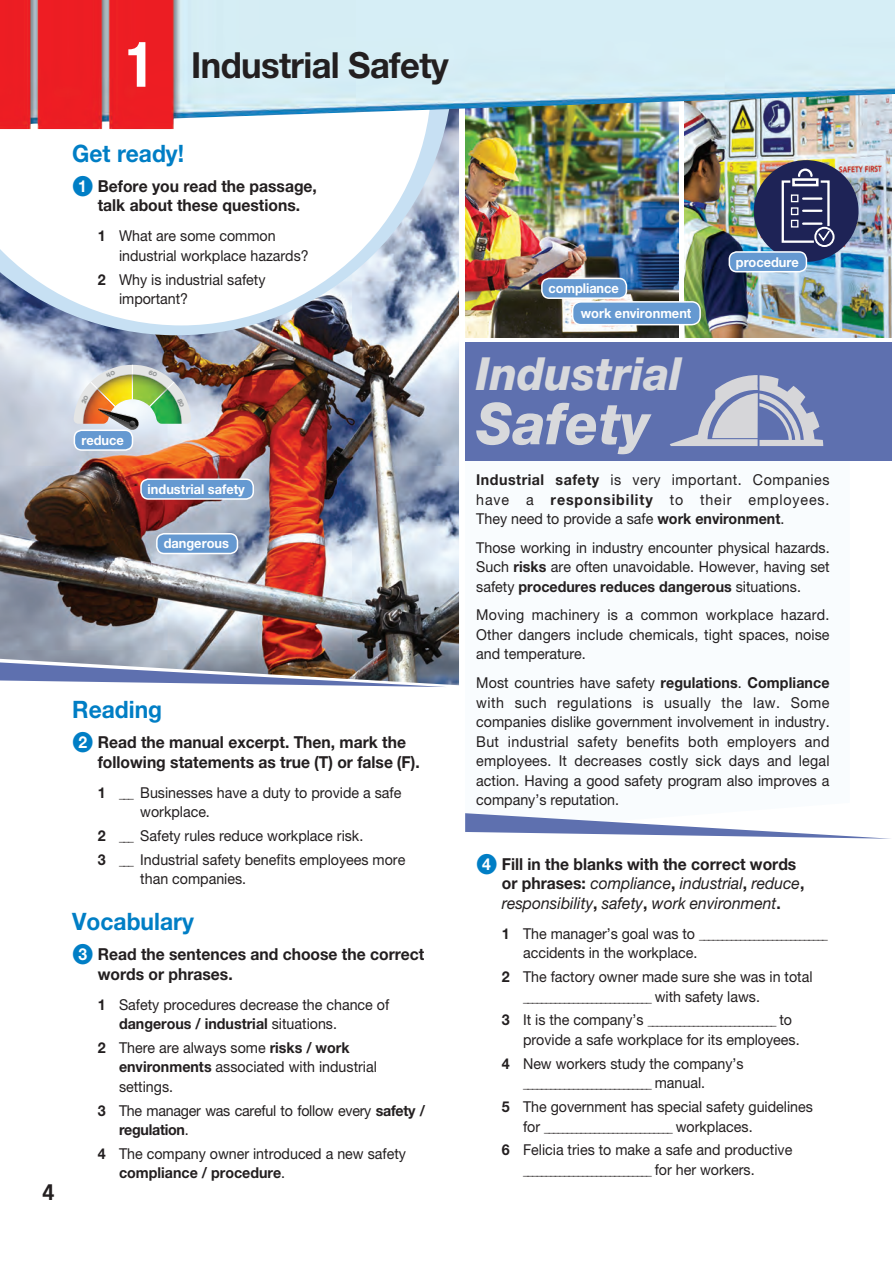
<style>
.page{position:relative;width:895px;height:1261px;background:#fff}
.page>*{position:absolute;margin:0;border:0;box-sizing:border-box;transform-origin:0 0}
.t1{font:700 condensed 63px "Helvetica Neue LT Std";color:#fff;scale:.95 1}
.t2{font:italic 800 57.75px "Helvetica Neue LT Std";color:#d8d9dc;scale:.95 1}
.t3{font:italic 800 45.75px "Helvetica Neue LT Std";color:#d8d9dc;scale:.95 1}
.ESP_unit_title_IndSa{font:700 36px "Helvetica Neue LT Std";letter-spacing:-.02em;color:#231f20;scale:.96 1}
.ESP_exercise_title{font:700 24px "Helvetica Neue LT Std";color:#007ec5;scale:.95 1}
.t4{font:700 22.5px "PF Catalog";color:#231f20;scale:.95 1}
.ESP_ekfonisi{font:700 16.5px/19.5px "Helvetica Neue LT Std";color:#231f20;scale:.95 1}
.ESP_ekfonisi-2{font:italic 16.5px/19.5px "Helvetica Neue LT Std";color:#231f20;scale:.95 1}
.ESP_normal_1_1{font:15px/19.5px "Helvetica Neue LT Std";color:#231f20;scale:.95 1}
.ESP_normal_1_6{font:15px/19.5px "Helvetica Neue LT Std";color:#231f20;scale:.95 1}
.ESP_normal_1_1-2{font:15px/19.5px "Helvetica Neue LT Std";letter-spacing:-.02em;color:#231f20;scale:.95 1}
.ESP_lezanta{font:700 13.5px "Helvetica Neue LT Std";color:#fff;scale:.95 1}
.ESP_normal_1_1-3{font:12px "Helvetica Neue LT Std";color:#231f20;scale:.95 1}
.s1{color:#007ec5}
.s2{color:#fff}
.s3{font-weight:700}
.s4{font-size:12px}
.s5{font-weight:700;font-style:normal;color:#fff}
.s6{font-weight:700;font-style:normal}
.s7{font-weight:700;font-size:15px}
.s8{font-size:15px}
</style>
<div class="page">
<img style="left:0;top:129px;width:459px;height:556px">
<img style="left:465px;top:129px;width:213px;height:208px">
<img style="left:685px;top:129px;width:207px;height:208px">
<img style="left:0;top:129px;width:453px;height:206px">
<svg style="left:0;top:129px;width:431px;height:196px"></svg>
<div style="left:141px;top:479px;width:112px;height:20px;background:#6599d1;border-radius:8px"></div>
<div style="left:140px;top:478px;width:114px;height:22px;border:2px solid #fff;border-radius:8px"></div>
<img style="left:0;top:661px;width:447px;height:26px">
<svg style="left:465px;top:813px;width:413px;height:25px"></svg>
<div style="left:465px;top:342px;width:427px;height:118px;background:#5e70af"></div>
<div style="left:572px;top:302px;width:128px;height:23px;background:#6599d1;border-radius:9px"></div>
<div style="left:572px;top:301px;width:129px;height:24px;border:2px solid #fff;border-radius:9px"></div>
<div style="left:542px;top:278px;width:84px;height:20px;background:#6599d1;border-radius:8px"></div>
<div style="left:541px;top:278px;width:86px;height:21px;border:2px solid #fff;border-radius:8px"></div>
<div style="left:157px;top:534px;width:80px;height:19px;background:#6599d1;border-radius:8px"></div>
<div style="left:156px;top:533px;width:82px;height:21px;border:2px solid #fff;border-radius:8px"></div>
<svg style="left:670px;top:375px;width:153px;height:71px"></svg>
<img style="left:0;top:0;width:895px;height:129px">
<div style="left:74px;top:430px;width:58px;height:20px;background:#6599d1;border-radius:8px"></div>
<div style="left:74px;top:429px;width:59px;height:22px;border:2px solid #fff;border-radius:8px"></div>
<div style="left:754px;top:160px;width:104px;height:102px;background:#1e2356;border-radius:50%"></div>
<div style="left:814px;top:227px;width:20px;height:20px;border:2px solid #fff;border-radius:50%"></div>
<svg style="left:781px;top:168px;width:50px;height:76px"></svg>
<div style="left:729px;top:252px;width:77px;height:20px;background:#6599d1;border-radius:8px"></div>
<div style="left:728px;top:251px;width:79px;height:21px;border:2px solid #fff;border-radius:8px"></div>
<img style="left:74px;top:365px;width:117px;height:66px">
<p class="t1" style="left:126px;top:26px;width:32px">1</p>
<p class="ESP_unit_title_IndSa" style="left:191px;top:43px;width:270px">Industrial Safety</p>
<p class="ESP_exercise_title" style="left:72px;top:138px;width:119px">Get ready!</p>
<p class="ESP_ekfonisi" style="left:72px;top:176px;width:259px;text-align:center"><span class="s1">●</span><span class="s2">1</span> Before you read the passage, talk about these questions.</p>
<p class="ESP_normal_1_1" style="left:119px;top:226px;width:201px;text-indent:-21px"><span class="s3">1</span> What are some common industrial workplace hazards?</p>
<p class="ESP_normal_1_1" style="left:119px;top:269px;width:156px;text-indent:-21px"><span class="s3">2</span> Why is industrial safety important?</p>
<p class="ESP_lezanta" style="left:81px;top:432px;width:46px">reduce</p>
<p class="ESP_lezanta" style="left:148px;top:481px;width:104px">industrial safety</p>
<p class="ESP_lezanta" style="left:164px;top:535px;width:70px">dangerous</p>
<p class="t4" style="left:42px;top:1178px;width:14px">4</p>
<p class="ESP_exercise_title" style="left:72px;top:694px;width:96px">Reading</p>
<p class="ESP_ekfonisi" style="left:98px;top:732px;width:341px;text-indent:-26px"><span class="s1">●</span><span class="s2">2</span> Read the manual excerpt. Then, mark the following statements as true (T) or false (F).</p>
<p class="ESP_normal_1_6" style="left:140px;top:782px;width:276px;text-indent:-43px"><span class="s3">1</span> <span class="s4">___</span> Businesses have a duty to provide a safe workplace.</p>
<p class="ESP_normal_1_6" style="left:98px;top:825px;width:281px"><span class="s3">2</span> <span class="s4">___</span> Safety rules reduce workplace risk.</p>
<p class="ESP_normal_1_6" style="left:140px;top:849px;width:280px;text-indent:-43px"><span class="s3">3</span> <span class="s4">___</span> Industrial safety benefits employees more than companies.</p>
<p class="ESP_exercise_title" style="left:72px;top:906px;width:129px">Vocabulary</p>
<p class="ESP_ekfonisi" style="left:98px;top:944px;width:345px;text-indent:-26px"><span class="s1">●</span><span class="s2">3</span> Read the sentences and choose the correct words or phrases.</p>
<p class="ESP_normal_1_1" style="left:119px;top:994px;width:286px;text-indent:-21px"><span class="s3">1</span> Safety procedures decrease the chance of <span class="s3">dangerous / industrial</span> situations.</p>
<p class="ESP_normal_1_1" style="left:119px;top:1037px;width:273px;text-indent:-21px"><span class="s3">2</span> There are always some <span class="s3">risks / work environments</span> associated with industrial settings.</p>
<p class="ESP_normal_1_1-2" style="left:119px;top:1100px;width:324px;text-indent:-21px"><span class="s3">3</span> The manager was careful to follow every <span class="s3">safety / regulation</span>.</p>
<p class="ESP_normal_1_1" style="left:119px;top:1143px;width:303px;text-indent:-21px"><span class="s3">4</span> The company owner introduced a new safety <span class="s3">compliance / procedure</span>.</p>
<p class="ESP_lezanta" style="left:548px;top:280px;width:76px">compliance</p>
<p class="ESP_lezanta" style="left:581px;top:305px;width:118px">work environment</p>
<p class="t3" style="left:476px;top:347px;width:218px">Industrial</p>
<p class="t2" style="left:476px;top:389px;width:184px">Safety</p>
<p class="ESP_lezanta" style="left:736px;top:253px;width:68px">procedure</p>
<p class="ESP_normal_1_1" style="left:476px;top:470px;width:373px;text-align:justify"><span class="s3">Industrial safety</span> is very important. Companies have a <span class="s3">responsibility</span> to their employees.<br>They need to provide a safe <span class="s3">work environment</span>.</p>
<p class="ESP_normal_1_1" style="left:476px;top:537px;width:373px;text-align:justify">Those working in industry encounter physical hazards.<br>Such <span class="s3">risks</span> are often unavoidable. However, having set safety <span class="s3">procedures reduces dangerous</span> situations.</p>
<p class="ESP_normal_1_1" style="left:476px;top:605px;width:373px;text-align:justify">Moving machinery is a common workplace hazard.<br>Other dangers include chemicals, tight spaces, noise and temperature.</p>
<p class="ESP_normal_1_1" style="left:476px;top:672px;width:373px;text-align:justify">Most countries have safety <span class="s3">regulations</span>. <span class="s3">Compliance </span>with such regulations is usually the law. Some companies dislike government involvement in industry.<br>But industrial safety benefits both employers and employees. It decreases costly sick days and legal action. Having a good safety program also improves a company’s reputation.</p>
<p class="ESP_ekfonisi-2" style="left:502px;top:854px;width:320px;text-indent:-26px"><span class="s1">●</span><span class="s5">4</span> <span class="s6">Fill in the blanks with the correct words or phrases:</span> compliance<span class="s6">,</span> industrial<span class="s6">,</span> reduce<span class="s6">, </span>responsibility<span class="s6">,</span> safety<span class="s6">,</span> work environment<span class="s6">.</span></p>
<p class="ESP_normal_1_1-3" style="left:502px;top:927px;width:345px"><span class="s7">1</span> <span class="s8">The manager’s goal was to</span> ____________________________</p>
<p class="ESP_normal_1_1" style="left:523px;top:943px;width:185px">accidents in the workplace.</p>
<p class="ESP_normal_1_1" style="left:502px;top:967px;width:329px"><span class="s3">2</span> The factory owner made sure she was in total</p>
<p class="ESP_normal_1_1-3" style="left:523px;top:990px;width:251px">____________________________ <span class="s8">with safety laws.</span></p>
<p class="ESP_normal_1_1-3" style="left:502px;top:1014px;width:307px"><span class="s7">3</span> <span class="s8">It is the company’s</span> ____________________________ <span class="s8">to</span></p>
<p class="ESP_normal_1_1" style="left:523px;top:1029px;width:293px">provide a safe workplace for its employees.</p>
<p class="ESP_normal_1_1" style="left:502px;top:1053px;width:256px"><span class="s3">4</span> New workers study the company’s</p>
<p class="ESP_normal_1_1-3" style="left:523px;top:1076px;width:193px">____________________________ <span class="s8">manual.</span></p>
<p class="ESP_normal_1_1" style="left:502px;top:1096px;width:329px"><span class="s3">5</span> The government has special safety guidelines</p>
<p class="ESP_normal_1_1-3" style="left:523px;top:1120px;width:243px"><span class="s8">for</span> ____________________________ <span class="s8">workplaces.</span></p>
<p class="ESP_normal_1_1" style="left:502px;top:1140px;width:307px"><span class="s3">6</span> Felicia tries to make a safe and productive</p>
<p class="ESP_normal_1_1-3" style="left:523px;top:1163px;width:245px">____________________________ <span class="s8">for her workers.</span></p>
</div>
